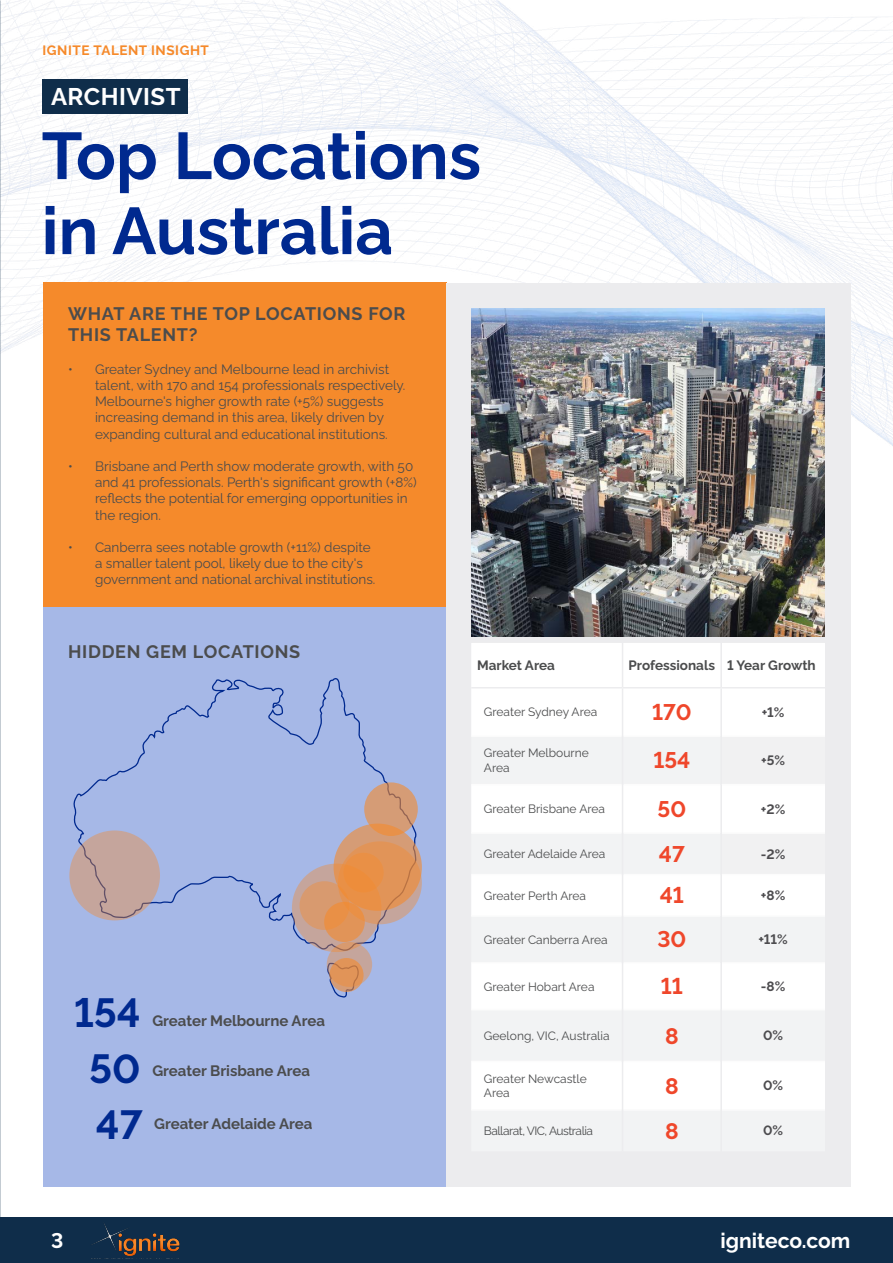
<style>
.page{position:relative;width:893px;height:1263px;background:#fff}
.page>*{position:absolute;margin:0;border:0;box-sizing:border-box;transform-origin:0 0}
.t1{font:700 66px/75px "Raleway";color:#00298f}
.t2{font:700 40.5px "Raleway";color:#00298f}
.t3{font:700 24px "Raleway";letter-spacing:.02em;color:#fff}
.t4{font:700 22.5px "Raleway";color:#ef472b}
.t5{font:700 21px "Raleway";color:#fff}
.t6{font:700 18px/21.6px "Raleway";letter-spacing:.04em;color:#4b4c4d}
.t7{font:700 15px "Raleway";color:#4b4c4d}
.t8{font:13.5px/16.2px "Raleway";color:#4b4c4d}
.t9{font:700 13.5px "Raleway";color:#4b4c4d}
.t10{font:700 13.5px "Raleway";color:#4d4c4f}
.t11{font:700 13.5px "Raleway";letter-spacing:.04em;color:#f68929}
.t12{font:12px/14.4px "Raleway";color:#4b4c4d}
.t13{font:12px "Raleway";letter-spacing:-.04em;color:#4b4c4d}
</style>
<div class="page">
<img style="left:1px;top:0;width:892px;height:545px">
<div style="left:0;top:1218px;width:893px;height:45px;background:#0f2d4a"></div>
<img style="left:92px;top:1223px;width:88px;height:33px">
<img style="left:0;top:0;width:1px;height:1218px">
<div style="left:43px;top:283px;width:403px;height:324px;background:#f58a2b"></div>
<div style="left:43px;top:607px;width:403px;height:579px;background:#a6b8e7"></div>
<svg style="left:72px;top:678px;width:345px;height:274px"></svg>
<svg style="left:326px;top:962px;width:34px;height:35px"></svg>
<svg style="left:364px;top:782px;width:54px;height:54px;background:#d19a76"></svg>
<div style="left:69px;top:830px;width:91px;height:90px;background:#c5a59c;border-radius:50%"></div>
<div style="left:446px;top:283px;width:404px;height:903px;background:#ececee"></div>
<img style="left:471px;top:308px;width:353px;height:329px">
<div style="left:471px;top:643px;width:354px;height:92px;background:#fff"></div>
<div style="left:721px;top:688px;width:104px;height:48px;background:#fff"></div>
<svg style="left:471px;top:785px;width:249px;height:326px;fill:#fff"></svg>
<div style="left:721px;top:736px;width:104px;height:49px;background:#f1f1f2"></div>
<div style="left:721px;top:785px;width:104px;height:48px;background:#fff"></div>
<div style="left:721px;top:833px;width:104px;height:41px;background:#f1f1f2"></div>
<svg style="left:722px;top:875px;width:103px;height:236px"></svg>
<hr style="left:471px;top:735px;width:151px;height:2px;background:#fcfcfc">
<hr style="left:623px;top:735px;width:97px;height:2px;background:#fcfcfc">
<hr style="left:722px;top:735px;width:103px;height:2px;background:#fcfcfc">
<hr style="left:471px;top:784px;width:151px;height:1px;background:#fcfcfc">
<hr style="left:623px;top:784px;width:97px;height:1px;background:#fcfcfc">
<hr style="left:722px;top:784px;width:103px;height:1px;background:#fcfcfc">
<hr style="left:471px;top:832px;width:151px;height:2px;background:#fcfcfc">
<hr style="left:623px;top:832px;width:97px;height:2px;background:#fcfcfc">
<hr style="left:722px;top:832px;width:103px;height:2px;background:#fcfcfc">
<hr style="left:471px;top:874px;width:151px;height:1px;background:#fcfcfc">
<hr style="left:623px;top:874px;width:97px;height:1px;background:#fcfcfc">
<hr style="left:722px;top:874px;width:103px;height:1px;background:#fcfcfc">
<hr style="left:471px;top:915px;width:151px;height:2px;background:#fcfcfc">
<hr style="left:623px;top:915px;width:97px;height:2px;background:#fcfcfc">
<hr style="left:722px;top:915px;width:103px;height:2px;background:#fcfcfc">
<hr style="left:471px;top:962px;width:151px;height:2px;background:#fcfcfc">
<hr style="left:623px;top:962px;width:97px;height:2px;background:#fcfcfc">
<hr style="left:722px;top:962px;width:103px;height:2px;background:#fcfcfc">
<hr style="left:471px;top:1009px;width:151px;height:1px;background:#fcfcfc">
<hr style="left:623px;top:1009px;width:97px;height:1px;background:#fcfcfc">
<hr style="left:722px;top:1009px;width:103px;height:1px;background:#fcfcfc">
<hr style="left:471px;top:1061px;width:151px;height:1px;background:#fcfcfc">
<hr style="left:623px;top:1061px;width:97px;height:1px;background:#fcfcfc">
<hr style="left:722px;top:1061px;width:103px;height:1px;background:#fcfcfc">
<hr style="left:471px;top:1109px;width:151px;height:1px;background:#fcfcfc">
<hr style="left:623px;top:1109px;width:97px;height:1px;background:#fcfcfc">
<hr style="left:722px;top:1109px;width:103px;height:1px;background:#fcfcfc">
<hr style="left:622px;top:643px;width:1px;height:44px;background:#ececee">
<hr style="left:720px;top:643px;width:2px;height:44px;background:#ececee">
<hr style="left:622px;top:688px;width:1px;height:48px;background:#ececee">
<hr style="left:720px;top:688px;width:2px;height:48px;background:#ececee">
<hr style="left:720px;top:736px;width:2px;height:49px;background:#ececee">
<hr style="left:622px;top:785px;width:1px;height:48px;background:#ececee">
<hr style="left:720px;top:785px;width:2px;height:48px;background:#ececee">
<hr style="left:622px;top:833px;width:1px;height:41px;background:#ececee">
<hr style="left:720px;top:833px;width:2px;height:41px;background:#ececee">
<hr style="left:622px;top:874px;width:1px;height:42px;background:#ececee">
<hr style="left:622px;top:916px;width:1px;height:47px;background:#ececee">
<hr style="left:622px;top:963px;width:1px;height:47px;background:#ececee">
<hr style="left:622px;top:1010px;width:1px;height:51px;background:#ececee">
<hr style="left:622px;top:1061px;width:1px;height:49px;background:#ececee">
<hr style="left:622px;top:1110px;width:1px;height:41px;background:#ececee">
<hr style="left:471px;top:687px;width:151px;height:1px;background:#ececee">
<hr style="left:622px;top:687px;width:99px;height:1px;background:#ececee">
<hr style="left:721px;top:687px;width:104px;height:1px;background:#ececee">
<div style="left:43px;top:80px;width:145px;height:34px;background:#0f2d4a"></div>
<svg style="left:338px;top:841px;width:84px;height:83px"></svg>
<svg style="left:292px;top:864px;width:89px;height:88px;background:#c4a194"></svg>
<svg style="left:327px;top:942px;width:45px;height:45px"></svg>
<svg style="left:299px;top:881px;width:50px;height:49px"></svg>
<svg style="left:334px;top:824px;width:88px;height:87px;background:#e09356"></svg>
<svg style="left:324px;top:902px;width:41px;height:40px"></svg>
<svg style="left:329px;top:958px;width:35px;height:34px"></svg>
<p class="t11" style="left:43px;top:40px;width:168px">IGNITE TALENT INSIGHT</p>
<p class="t3" style="left:51px;top:78px;width:131px">ARCHIVIST</p>
<p class="t1" style="left:42px;top:112px;width:441px">Top Locations in Australia</p>
<p class="t6" style="left:68px;top:301px;width:339px">WHAT ARE THE TOP LOCATIONS FOR<br>THIS TALENT?</p>
<p class="t8" style="left:95px;top:359px;width:312px;text-indent:-27px">• Greater Sydney and Melbourne lead in archivist talent, with 170 and 154 professionals respectively.<br>Melbourne's higher growth rate (+5%) suggests increasing demand in this area, likely driven by expanding cultural and educational institutions.</p>
<p class="t8" style="left:95px;top:457px;width:323px;text-indent:-27px">• Brisbane and Perth show moderate growth, with 50 and 41 professionals. Perth's significant growth (+8%) reflects the potential for emerging opportunities in the region.</p>
<p class="t8" style="left:95px;top:538px;width:282px;text-indent:-27px">• Canberra sees notable growth (+11%) despite a smaller talent pool, likely due to the city's government and national archival institutions.</p>
<p class="t6" style="left:68px;top:639px;width:234px">HIDDEN GEM LOCATIONS</p>
<p class="t2" style="left:74px;top:981px;width:68px">154</p>
<p class="t7" style="left:152px;top:1009px;width:174px">Greater Melbourne Area</p>
<p class="t2" style="left:89px;top:1037px;width:53px">50</p>
<p class="t7" style="left:152px;top:1059px;width:159px">Greater Brisbane Area</p>
<p class="t2" style="left:96px;top:1093px;width:48px">47</p>
<p class="t7" style="left:154px;top:1111px;width:160px">Greater Adelaide Area</p>
<p class="t9" style="left:477px;top:655px;width:79px">Market Area</p>
<p class="t9" style="left:628px;top:655px;width:88px">Professionals</p>
<p class="t9" style="left:727px;top:655px;width:90px">1 Year Growth</p>
<p class="t12" style="left:484px;top:703px;width:115px">Greater Sydney Area</p>
<p class="t4" style="left:652px;top:694px;width:41px">170</p>
<p class="t10" style="left:762px;top:701px;width:24px">+1%</p>
<p class="t12" style="left:484px;top:745px;width:106px">Greater Melbourne<br>Area</p>
<p class="t4" style="left:653px;top:743px;width:39px">154</p>
<p class="t10" style="left:761px;top:750px;width:25px">+5%</p>
<p class="t12" style="left:484px;top:800px;width:123px">Greater Brisbane Area</p>
<p class="t4" style="left:658px;top:791px;width:30px">50</p>
<p class="t10" style="left:761px;top:798px;width:26px">+2%</p>
<p class="t12" style="left:484px;top:845px;width:123px">Greater Adelaide Area</p>
<p class="t4" style="left:659px;top:836px;width:27px">47</p>
<p class="t10" style="left:761px;top:843px;width:26px">-2%</p>
<p class="t12" style="left:484px;top:887px;width:104px">Greater Perth Area</p>
<p class="t4" style="left:660px;top:878px;width:26px">41</p>
<p class="t10" style="left:761px;top:885px;width:26px">+8%</p>
<p class="t12" style="left:484px;top:931px;width:125px">Greater Canberra Area</p>
<p class="t4" style="left:657px;top:922px;width:30px">30</p>
<p class="t10" style="left:758px;top:929px;width:31px">+11%</p>
<p class="t12" style="left:484px;top:978px;width:112px">Greater Hobart Area</p>
<p class="t4" style="left:661px;top:969px;width:24px">11</p>
<p class="t10" style="left:761px;top:976px;width:26px">-8%</p>
<p class="t12" style="left:484px;top:1027px;width:127px">Geelong, VIC, Australia</p>
<p class="t4" style="left:665px;top:1018px;width:15px">8</p>
<p class="t10" style="left:763px;top:1025px;width:22px">0%</p>
<p class="t12" style="left:484px;top:1070px;width:104px">Greater Newcastle<br>Area</p>
<p class="t4" style="left:665px;top:1068px;width:15px">8</p>
<p class="t10" style="left:763px;top:1075px;width:22px">0%</p>
<p class="t13" style="left:484px;top:1121px;width:111px">Ballarat, VIC, Australia</p>
<p class="t4" style="left:665px;top:1113px;width:15px">8</p>
<p class="t10" style="left:763px;top:1120px;width:22px">0%</p>
<h3 class="t5" style="left:51px;top:1224px;width:14px">3</h3>
<h3 class="t5" style="left:720px;top:1224px;width:131px">igniteco.com</h3>
</div>
